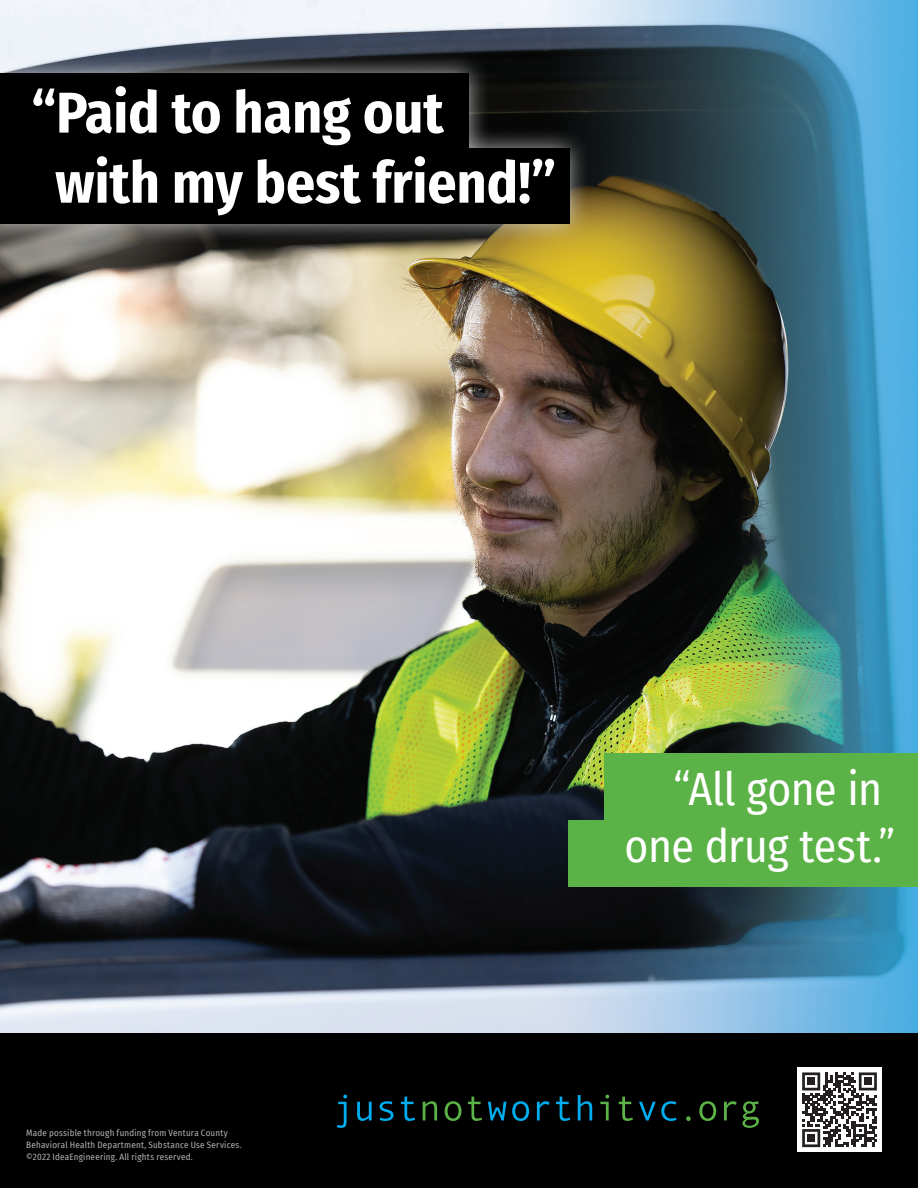
<style>
.page{position:relative;width:918px;height:1188px;background:#fff}
.page>*{position:absolute;margin:0;border:0;box-sizing:border-box;transform-origin:0 0}
.t1{font:700 57.45px/70.1px "Fira Sans Condensed";color:#fff}
.t2{font:45.45px/57.2px "Fira Sans Condensed";letter-spacing:-.01em;color:#fff;text-align:right}
.t3{font:9px/12px "Fira Sans Condensed";letter-spacing:.025em;color:#b2b3b7}
.s1{font-size:43.65px}
</style>
<div class="page">
<div style="left:0;top:1033px;width:918px;height:155px;background:#000001"></div>
<img style="left:0;top:0;width:918px;height:1033px">
<div style="left:0;top:51px;width:591px;height:195px;background:#fff;opacity:.75"></div>
<div style="left:0;top:73px;width:469px;height:75px;background:#000001"></div>
<div style="left:0;top:148px;width:569px;height:76px;background:#000001"></div>
<div style="left:604px;top:753px;width:314px;height:67px;background:#5bb246"></div>
<div style="left:568px;top:820px;width:350px;height:67px;background:#5bb246"></div>
<div style="left:797px;top:1067px;width:85px;height:85px;background:#fff"></div>
<svg style="left:802px;top:1072px;width:75px;height:75px"></svg>
<div style="left:807px;top:1078px;width:8px;height:7px;background:#231f20"></div>
<div style="left:864px;top:1078px;width:8px;height:7px;background:#231f20"></div>
<div style="left:807px;top:1134px;width:8px;height:8px;background:#231f20"></div>
<svg style="left:686px;top:1101px;width:73px;height:27px"></svg>
<svg style="left:639px;top:1101px;width:37px;height:20px"></svg>
<svg style="left:600px;top:1095px;width:33px;height:26px"></svg>
<svg style="left:488px;top:1095px;width:104px;height:26px"></svg>
<svg style="left:423px;top:1097px;width:59px;height:24px"></svg>
<svg style="left:337px;top:1095px;width:78px;height:33px"></svg>
<p class="t1" style="left:55px;top:74px;width:503px;text-indent:-24px">“Paid to hang out with my best friend!”</p>
<p class="t3" style="left:26px;top:1127px;width:217px">Made possible through funding from Ventura County<br>Behavioral Health Department, Substance Use Services. ©2022 IdeaEngineering. All rights reserved.</p>
<p class="t2" style="left:625px;top:760px;width:272px">“All gone in one drug test.<span class="s1">”</span></p>
</div>
